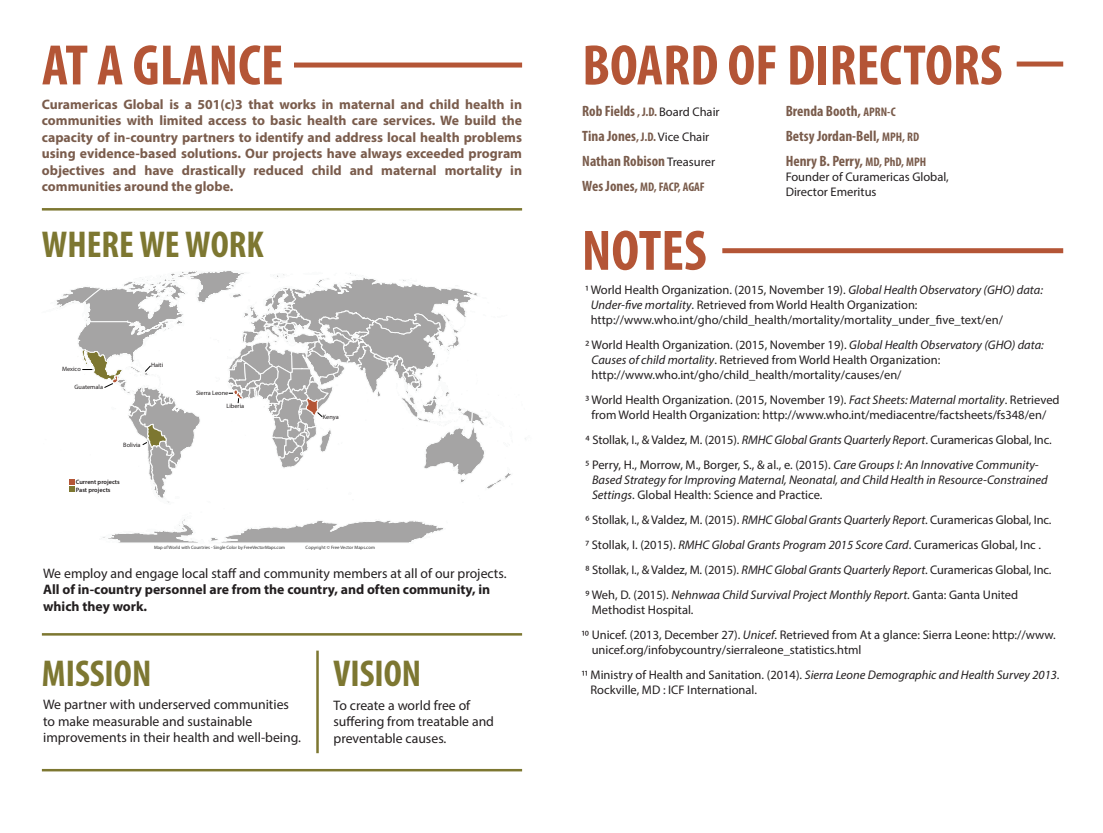
<style>
.page{position:relative;width:1103px;height:833px;background:#fff}
.page>*{position:absolute;margin:0;border:0;box-sizing:border-box;transform-origin:0 0}
.t1{font:700 condensed 57.5px "Myriad Pro";color:#b45536}
.t2{font:700 condensed 37.5px "Myriad Pro";color:#7d7731}
.t3{font:700 condensed 15px/25px "Myriad Pro";color:#7a5c4c}
.t4{font:700 13.75px/16.5px "Myriad Pro";color:#7a5c4c;text-align:justify}
.t5{font:13.75px/16.5px "Myriad Pro";color:#231f20}
.t6{font:700 13.75px/16.5px "Myriad Pro";color:#231f20}
.t7{font:12.5px/15px "Myriad Pro";color:#231f20}
.t8{font:italic 12.5px/15px "Myriad Pro";color:#231f20}
.t9{font:700 condensed 12.5px "Myriad Pro";color:#7a5c4c}
.t10{font:6.25px "Myriad Pro";color:#231f20}
.t11{font:600 6.25px/7.5px "Myriad Pro";color:#231f20}
.t12{font:4.75px "Myriad Pro";color:#313232}
.s1{font-weight:700;font-stretch:condensed;font-size:15px;color:#7a5c4c}
.s2{font-weight:700;font-stretch:condensed;color:#7a5c4c}
.s3{font-size:12.5px}
.s4{font-weight:400;font-stretch:normal;font-size:12.5px;color:#231f20}
.s5{font-size:15px}
.s6{font-style:italic}
.s7{font-style:normal}
</style>
<div class="page">
<div style="left:294px;top:62px;width:228px;height:6px;background:#b45536"></div>
<hr style="left:42px;top:633px;width:480px;height:2px;background:#7d7731">
<hr style="left:42px;top:208px;width:480px;height:2px;background:#7d7731">
<svg style="left:56px;top:271px;width:470px;height:272px"></svg>
<hr style="left:42px;top:768px;width:480px;height:3px;background:#7d7731">
<hr style="left:316px;top:650px;width:3px;height:103px;background:#7d7731">
<div style="left:1016px;top:62px;width:47px;height:5px;background:#b45536"></div>
<div style="left:722px;top:248px;width:341px;height:5px;background:#b45536"></div>
<h1 class="t1" style="left:42px;top:29px;width:243px">AT A GLANCE</h1>
<p class="t4" style="left:42px;top:95px;width:482px">Curamericas Global is a 501(c)3 that works in maternal and child health in communities with limited access to basic health care services. We build the capacity of in-country partners to identify and address local health problems using evidence-based solutions. Our projects have always exceeded program objectives and have drastically reduced child and maternal mortality in communities around the globe.</p>
<h2 class="t2" style="left:42px;top:221px;width:223px">WHERE WE WORK</h2>
<p class="t10" style="left:62px;top:365px;width:20px">Mexico</p>
<p class="t10" style="left:74px;top:383px;width:30px">Guatemala</p>
<p class="t10" style="left:151px;top:361px;width:14px">Haiti</p>
<p class="t10" style="left:123px;top:441px;width:19px">Bolivia</p>
<p class="t11" style="left:76px;top:478px;width:45px">Current projects<br>Past projects</p>
<p class="t10" style="left:196px;top:389px;width:34px">Sierra Leone</p>
<p class="t10" style="left:226px;top:402px;width:19px">Liberia</p>
<p class="t10" style="left:323px;top:413px;width:17px">Kenya</p>
<p class="t12" style="left:154px;top:544px;width:133px">Map of World with Countries - Single Color by FreeVectorMaps.com</p>
<p class="t12" style="left:306px;top:544px;width:71px">Copyright © Free Vector Maps.com</p>
<p class="t5" style="left:43px;top:564px;width:465px">We employ and engage local staff and community members at all of our projects.</p>
<p class="t6" style="left:43px;top:580px;width:448px">All of in-country personnel are from the country, and often community, in which they work.</p>
<h2 class="t2" style="left:42px;top:650px;width:111px">MISSION</h2>
<h2 class="t2" style="left:333px;top:650px;width:89px">VISION</h2>
<p class="t5" style="left:43px;top:696px;width:259px">We partner with underserved communities to make measurable and sustainable improvements in their health and well-being.</p>
<p class="t5" style="left:333px;top:696px;width:162px">To create a world free of suffering from treatable and preventable causes.</p>
<h1 class="t1" style="left:582px;top:29px;width:422px">BOARD OF DIRECTORS</h1>
<p class="t7" style="left:582px;top:104px;width:139px"><span class="s1">Rob Fields</span> <span class="s2">, J.D.</span> Board Chair</p>
<p class="t3" style="left:582px;top:123px;width:134px">Tina Jones<span class="s3">, J.D.</span> <span class="s4">Vice Chair<br></span>Nathan Robison <span class="s4">Treasurer</span></p>
<p class="t9" style="left:582px;top:179px;width:124px"><span class="s5">Wes Jones,</span> MD, FACP, AGAF</p>
<p class="t3" style="left:785px;top:98px;width:142px">Brenda Booth, <span class="s3">APRN-C<br></span>Betsy Jordan-Bell, <span class="s3">MPH, RD<br></span>Henry B. Perry, <span class="s3">MD, PhD, MPH</span></p>
<p class="t7" style="left:785px;top:169px;width:165px">Founder of Curamericas Global,<br>Director Emeritus</p>
<h1 class="t1" style="left:582px;top:215px;width:126px">NOTES</h1>
<p class="t7" style="left:590px;top:282px;width:454px;text-indent:-5px">1 World Health Organization. (2015, November 19). <span class="s6">Global Health Observatory (GHO) data:<br>Under-five mortality</span>. Retrieved from World Health Organization: http://www.who.int/gho/child_health/mortality/mortality_under_five_text/en/</p>
<p class="t7" style="left:591px;top:337px;width:454px;text-indent:-6px">2 World Health Organization. (2015, November 19). <span class="s6">Global Health Observatory (GHO) data:<br>Causes of child mortality</span>. Retrieved from World Health Organization: http://www.who.int/gho/child_health/mortality/causes/en/</p>
<p class="t7" style="left:585px;top:392px;width:475px;text-align:center">3 World Health Organization. (2015, November 19). <span class="s6">Fact Sheets: Maternal mortality</span>. Retrieved from World Health Organization: http://www.who.int/mediacentre/factsheets/fs348/en/</p>
<p class="t7" style="left:585px;top:427px;width:468px;line-height:25px">4 Stollak, I., &amp; Valdez, M. (2015). <span class="s6">RMHC Global Grants Quarterly Report</span>. Curamericas Global, Inc.<br>5 Perry, H., Morrow, M., Borger, S., &amp; al., e. (2015). <span class="s6">Care Groups I: An Innovative Community-</span></p>
<p class="t8" style="left:592px;top:472px;width:457px">Based Strategy for Improving Maternal, Neonatal, and Child Health in Resource-Constrained<br>Settings<span class="s7">. Global Health: Science and Practice.</span></p>
<p class="t7" style="left:585px;top:507px;width:467px;line-height:25px">6 Stollak, I., &amp; Valdez, M. (2015). <span class="s6">RMHC Global Grants Quarterly Report</span>. Curamericas Global, Inc.<br>7 Stollak, I. (2015). <span class="s6">RMHC Global Grants Program 2015 Score Card</span>. Curamericas Global, Inc .<br>8 Stollak, I., &amp; Valdez, M. (2015). <span class="s6">RMHC Global Grants Quarterly Report</span>. Curamericas Global, Inc.<br>9 Weh, D. (2015). <span class="s6">Nehnwaa Child Survival Project Monthly Report</span>. Ganta: Ganta United</p>
<p class="t7" style="left:582px;top:597px;width:475px;line-height:25px;text-indent:10px">Methodist Hospital.<br>10 Unicef. (2013, December 27). <span class="s6">Unicef</span>. Retrieved from At a glance: Sierra Leone: http://www.</p>
<p class="t7" style="left:582px;top:637px;width:479px;line-height:25px;text-indent:10px">unicef.org/infobycountry/sierraleone_statistics.html<br>11 Ministry of Health and Sanitation. (2014). <span class="s6">Sierra Leone Demographic and Health Survey 2013</span>.</p>
<p class="t7" style="left:590px;top:682px;width:168px">Rockville, MD : ICF International.</p>
</div>
